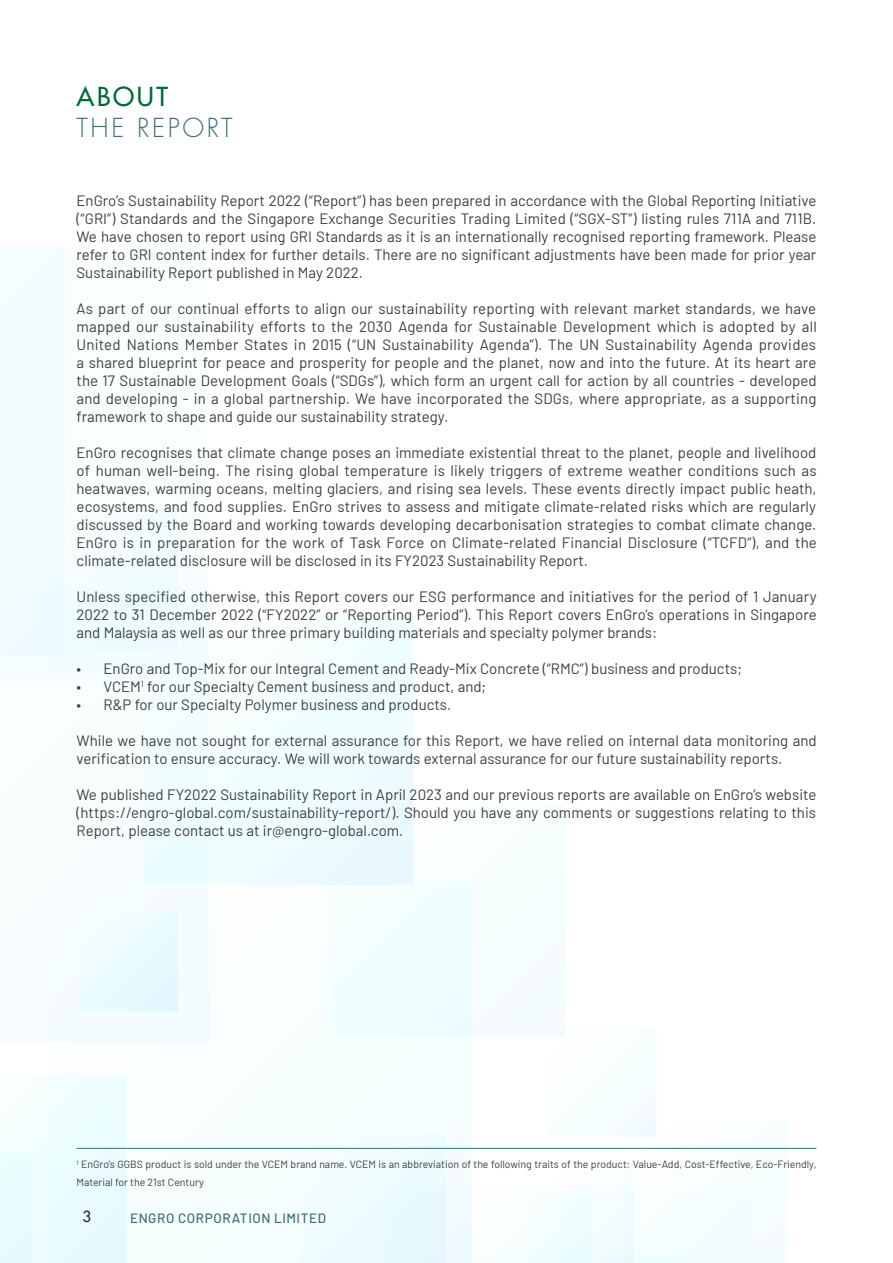
<style>
.page{position:relative;width:893px;height:1263px;background:#fff}
.page>*{position:absolute;margin:0;border:0;box-sizing:border-box;transform-origin:0 0}
.t1{font:300 25.5px "Futura Std";letter-spacing:.1em;color:#3e7079}
.t2{font:500 25.5px "Futura Std";letter-spacing:.1em;color:#006938}
._10_Indent{font:15px/18px "Barlow";color:#3e3e3f;text-align:justify}
.t3{font:500 15px "Futura Std";color:#231f20}
.t4{font:500 13.5px "Barlow";letter-spacing:.04em;color:#3e7079}
._10_Indent-2{font:10.5px/18px "Barlow";color:#3e3e3f}
</style>
<div class="page">
<svg style="left:126px;top:994px;width:339px;height:269px"></svg>
<div style="left:332px;top:881px;width:233px;height:156px;background:#f3fefe"></div>
<div style="left:387px;top:1188px;width:204px;height:75px;background:#e9fafe"></div>
<svg style="left:29px;top:678px;width:180px;height:364px"></svg>
<svg style="left:143px;top:615px;width:270px;height:270px"></svg>
<svg style="left:80px;top:913px;width:98px;height:98px"></svg>
<svg style="left:465px;top:1028px;width:322px;height:235px"></svg>
<div style="left:0;top:247px;width:208px;height:431px;background:#f4fdfe"></div>
<svg style="left:0;top:1075px;width:126px;height:188px"></svg>
<hr style="left:77px;top:1148px;width:739px;height:1px;background:#3e7079">
<p class="t2" style="left:77px;top:81px;width:93px">ABOUT</p>
<p class="t1" style="left:77px;top:112px;width:158px">THE REPORT</p>
<p class="_10_Indent" style="left:77px;top:191px;width:741px">EnGro’s Sustainability Report 2022 (“Report”) has been prepared in accordance with the Global Reporting Initiative (“GRI”) Standards and the Singapore Exchange Securities Trading Limited (“SGX-ST”) listing rules 711A and 711B.<br>We have chosen to report using GRI Standards as it is an internationally recognised reporting framework. Please refer to GRI content index for further details. There are no significant adjustments have been made for prior year Sustainability Report published in May 2022.</p>
<p class="_10_Indent" style="left:77px;top:299px;width:742px">As part of our continual efforts to align our sustainability reporting with relevant market standards, we have mapped our sustainability efforts to the 2030 Agenda for Sustainable Development which is adopted by all United Nations Member States in 2015 (“UN Sustainability Agenda”). The UN Sustainability Agenda provides a shared blueprint for peace and prosperity for people and the planet, now and into the future. At its heart are the 17 Sustainable Development Goals (“SDGs”), which form an urgent call for action by all countries - developed and developing - in a global partnership. We have incorporated the SDGs, where appropriate, as a supporting framework to shape and guide our sustainability strategy.</p>
<p class="_10_Indent" style="left:77px;top:443px;width:742px">EnGro recognises that climate change poses an immediate existential threat to the planet, people and livelihood of human well-being. The rising global temperature is likely triggers of extreme weather conditions such as heatwaves, warming oceans, melting glaciers, and rising sea levels. These events directly impact public heath, ecosystems, and food supplies. EnGro strives to assess and mitigate climate-related risks which are regularly discussed by the Board and working towards developing decarbonisation strategies to combat climate change.<br>EnGro is in preparation for the work of Task Force on Climate-related Financial Disclosure (“TCFD”), and the climate-related disclosure will be disclosed in its FY2023 Sustainability Report.</p>
<p class="_10_Indent" style="left:77px;top:587px;width:742px">Unless specified otherwise, this Report covers our ESG performance and initiatives for the period of 1 January 2022 to 31 December 2022 (“FY2022” or “Reporting Period”). This Report covers EnGro’s operations in Singapore and Malaysia as well as our three primary building materials and specialty polymer brands:</p>
<p class="_10_Indent" style="left:77px;top:659px;width:667px">• EnGro and Top-Mix for our Integral Cement and Ready-Mix Concrete (“RMC”) business and products;</p>
<p class="_10_Indent" style="left:77px;top:677px;width:411px">• VCEM<sup>1</sup> for our Specialty Cement business and product, and;</p>
<p class="_10_Indent" style="left:77px;top:695px;width:376px">• R&amp;P for our Specialty Polymer business and products.</p>
<p class="_10_Indent" style="left:77px;top:731px;width:741px">While we have not sought for external assurance for this Report, we have relied on internal data monitoring and verification to ensure accuracy. We will work towards external assurance for our future sustainability reports.</p>
<p class="_10_Indent" style="left:77px;top:785px;width:741px">We published FY2022 Sustainability Report in April 2023 and our previous reports are available on EnGro’s website (https://engro-global.com/sustainability-report/). Should you have any comments or suggestions relating to this Report, please contact us at ir@engro-global.com.</p>
<p class="_10_Indent-2" style="left:77px;top:1155px;width:741px"><sup>1</sup> EnGro’s GGBS product is sold under the VCEM brand name. VCEM is an abbreviation of the following traits of the product: Value-Add, Cost-Effective, Eco-Friendly,<br>Material for the 21st Century</p>
<p class="t3" style="left:83px;top:1207px;width:10px">3</p>
<p class="t4" style="left:130px;top:1208px;width:198px">ENGRO CORPORATION LIMITED</p>
</div>
